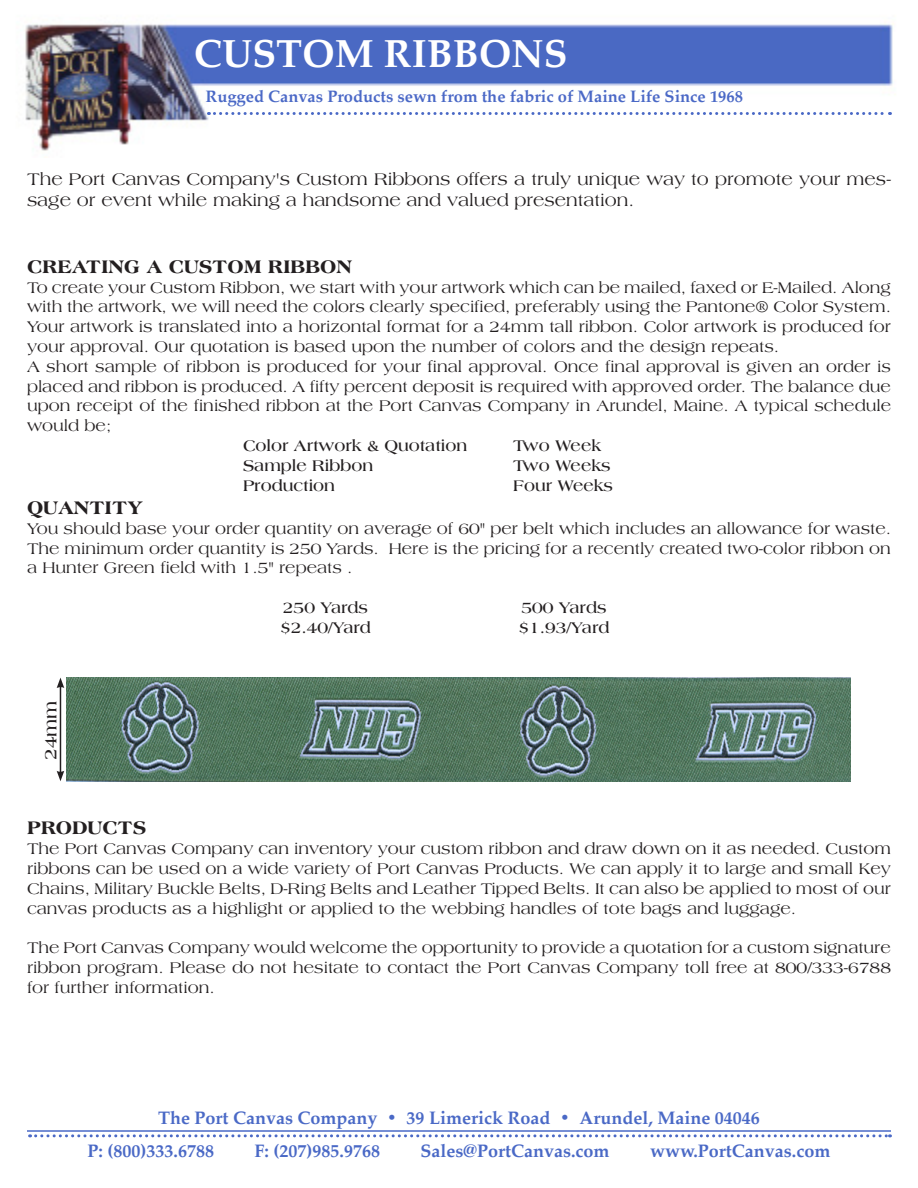
<style>
.page{position:relative;width:918px;height:1188px;background:#fff}
.page>*{position:absolute;margin:0;border:0;box-sizing:border-box;transform-origin:0 0}
.t1{font:700 39px "Palatino";color:#fff}
.t2{font:800 19.5px "Americana";color:#231f20}
.t3{font:18px/21.6px "Americana";color:#231f20}
.t4{font:700 18px "Palatino";color:#4a69c6}
.t5{font:700 18px "Americana";color:#231f20}
.t6{font:16.5px/19.8px "Americana";color:#231f20;text-align:justify}
.t7{font:700 16.5px "Americana";color:#231f20}
.t8{font:700 16.5px "Palatino";color:#4a69c6}
</style>
<div class="page">
<img style="left:25px;top:24px;width:869px;height:127px">
<svg style="left:208px;top:112px;width:682px;height:3px"></svg>
<hr style="left:27px;top:1130px;width:864px;height:2px;background:#4a69c6">
<svg style="left:30px;top:1134px;width:860px;height:3px"></svg>
<img style="left:67px;top:678px;width:784px;height:103px">
<hr style="left:60px;top:686px;width:1px;height:87px;background:#231f20">
<svg style="left:57px;top:678px;width:7px;height:10px"></svg>
<svg style="left:57px;top:771px;width:7px;height:10px"></svg>
<p class="t1" style="left:194px;top:21px;width:375px">CUSTOM RIBBONS</p>
<p class="t8" style="left:205px;top:83px;width:539px">Rugged Canvas Products sewn from the fabric of Maine Life Since 1968</p>
<p class="t3" style="left:27px;top:168px;width:866px">The Port Canvas Company's Custom Ribbons offers a truly unique way to promote your mes&shy;sage or event while making a handsome and valued presentation.</p>
<p class="t2" style="left:27px;top:255px;width:326px">CREATING A CUSTOM RIBBON</p>
<p class="t6" style="left:27px;top:277px;width:866px">To create your Custom Ribbon, we start with your artwork which can be mailed, faxed or E-Mailed. Along with the artwork, we will need the colors clearly specified, preferably using the Pantone® Color System.</p>
<p class="t6" style="left:27px;top:317px;width:866px">Your artwork is translated into a horizontal format for a 24mm tall ribbon. Color artwork is produced for your approval. Our quotation is based upon the number of colors and the design repeats.</p>
<p class="t6" style="left:27px;top:357px;width:866px">A short sample of ribbon is produced for your final approval. Once final approval is given an order is placed and ribbon is produced. A fifty percent deposit is required with approved order. The balance due upon receipt of the finished ribbon at the Port Canvas Company in Arundel, Maine. A typical schedule would be;</p>
<p class="t7" style="left:243px;top:436px;width:226px">Color Artwork &amp; Quotation</p>
<p class="t7" style="left:513px;top:436px;width:90px">Two Week</p>
<p class="t7" style="left:243px;top:456px;width:132px">Sample Ribbon</p>
<p class="t7" style="left:513px;top:456px;width:99px">Two Weeks</p>
<p class="t7" style="left:243px;top:476px;width:93px">Production</p>
<p class="t7" style="left:513px;top:476px;width:102px">Four Weeks</p>
<p class="t2" style="left:27px;top:496px;width:117px">QUANTITY</p>
<p class="t6" style="left:27px;top:519px;width:866px">You should base your order quantity on average of 60" per belt which includes an allowance for waste.<br>The minimum order quantity is 250 Yards. Here is the pricing for a recently created two-color ribbon on a Hunter Green field with 1.5" repeats .</p>
<p class="t7" style="left:283px;top:598px;width:87px">250 Yards</p>
<p class="t7" style="left:521px;top:598px;width:87px">500 Yards</p>
<p class="t7" style="left:280px;top:618px;width:92px">$2.40/Yard</p>
<p class="t7" style="left:519px;top:618px;width:92px">$1.93/Yard</p>
<p class="t5" style="left:40px;top:760px;width:61px;rotate:-90deg">24mm</p>
<p class="t2" style="left:27px;top:816px;width:121px">PRODUCTS</p>
<p class="t6" style="left:27px;top:839px;width:865px">The Port Canvas Company can inventory your custom ribbon and draw down on it as needed. Custom ribbons can be used on a wide variety of Port Canvas Products. We can apply it to large and small Key Chains, Military Buckle Belts, D-Ring Belts and Leather Tipped Belts. It can also be applied to most of our canvas products as a highlight or applied to the webbing handles of tote bags and luggage.</p>
<p class="t6" style="left:27px;top:938px;width:866px">The Port Canvas Company would welcome the opportunity to provide a quotation for a custom signature ribbon program. Please do not hesitate to contact the Port Canvas Company toll free at 800/333-6788 for further information.</p>
<p class="t4" style="left:158px;top:1102px;width:603px">The Port Canvas Company • 39 Limerick Road • Arundel, Maine 04046</p>
<p class="t4" style="left:88px;top:1135px;width:128px">P: (800)333.6788</p>
<p class="t4" style="left:255px;top:1135px;width:127px">F: (207)985.9768</p>
<p class="t4" style="left:421px;top:1135px;width:190px">Sales@PortCanvas.com</p>
<p class="t4" style="left:650px;top:1135px;width:182px">www.PortCanvas.com</p>
</div>
